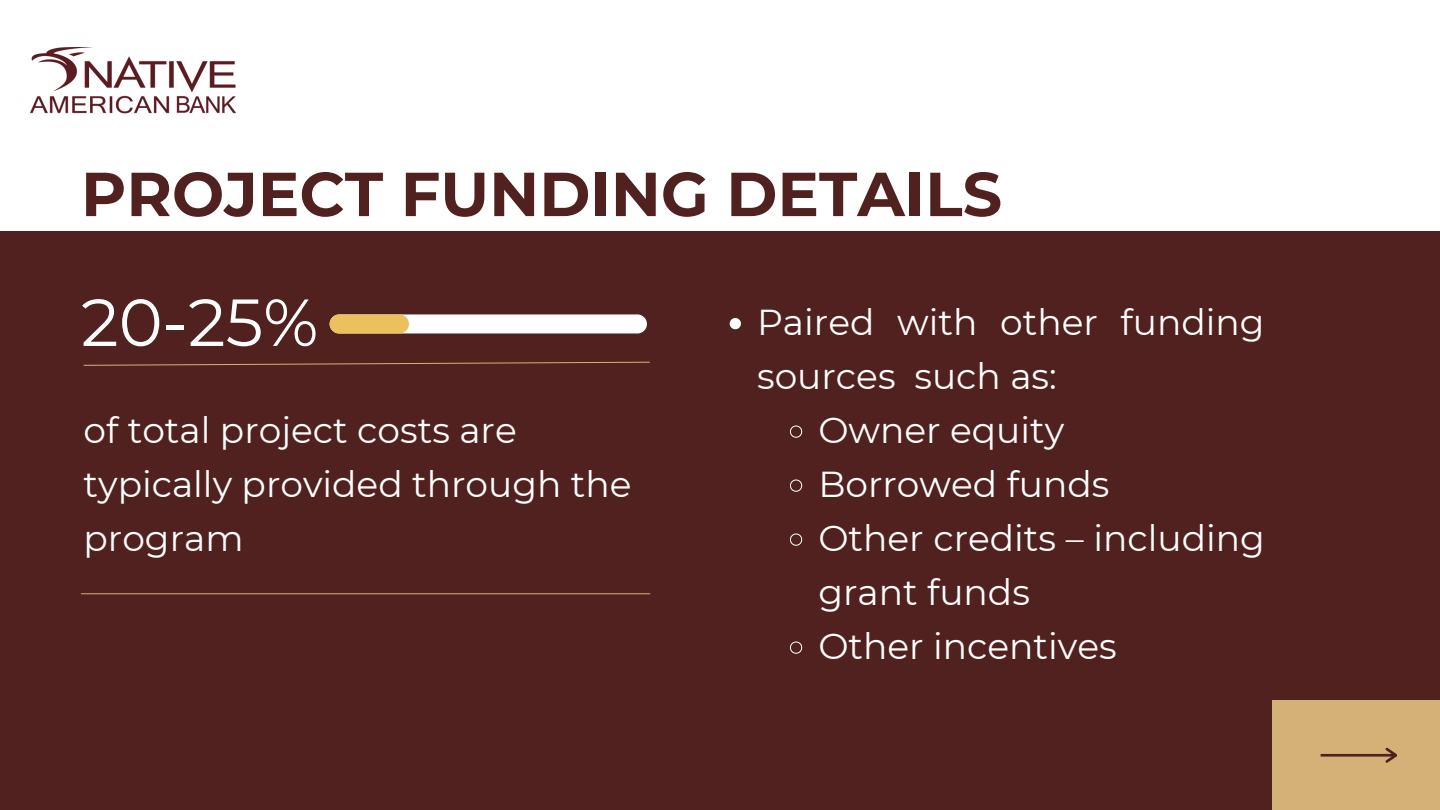
<style>
.page{position:relative;width:1440px;height:810px;background:#fff}
.page>*{position:absolute;margin:0;border:0;box-sizing:border-box;transform-origin:0 0}
.t1{font:66.4px "Montserrat";color:#fff}
.t2{font:700 62px "Montserrat";color:#50211f}
.t3{font:36px/54px "Montserrat";color:#fff}
</style>
<div class="page">
<div style="left:0;top:231px;width:1440px;height:579px;background:#50211f"></div>
<div style="left:1272px;top:701px;width:168px;height:109px;background:#d4b277"></div>
<svg style="left:1321px;top:748px;width:76px;height:15px"></svg>
<img style="left:30px;top:47px;width:206px;height:67px">
<svg style="left:83px;top:361px;width:567px;height:5px"></svg>
<hr style="left:81px;top:593px;width:569px;height:1px;background:#d4b277">
<div style="left:330px;top:314px;width:317px;height:19px;background:#fff;border-radius:10px"></div>
<div style="left:330px;top:314px;width:79px;height:19px;background:#eac15c;border-radius:10px"></div>
<svg style="left:730px;top:318px;width:11px;height:11px"></svg>
<svg style="left:790px;top:425px;width:13px;height:13px"></svg>
<svg style="left:790px;top:479px;width:13px;height:13px"></svg>
<svg style="left:790px;top:533px;width:13px;height:13px"></svg>
<svg style="left:790px;top:641px;width:13px;height:13px"></svg>
<p class="t2" style="left:81px;top:156px;width:923px">PROJECT FUNDING DETAILS</p>
<p class="t1" style="left:81px;top:282px;width:239px">20-25%</p>
<p class="t3" style="left:84px;top:403px;width:550px">of total project costs are typically provided through the program</p>
<p class="t3" style="left:757px;top:295px;width:509px">Paired with other funding sources such as:</p>
<p class="t3" style="left:818px;top:403px;width:248px">Owner equity</p>
<p class="t3" style="left:818px;top:457px;width:293px">Borrowed funds</p>
<p class="t3" style="left:818px;top:511px;width:448px">Other credits – including grant funds</p>
<p class="t3" style="left:818px;top:619px;width:300px">Other incentives</p>
</div>
